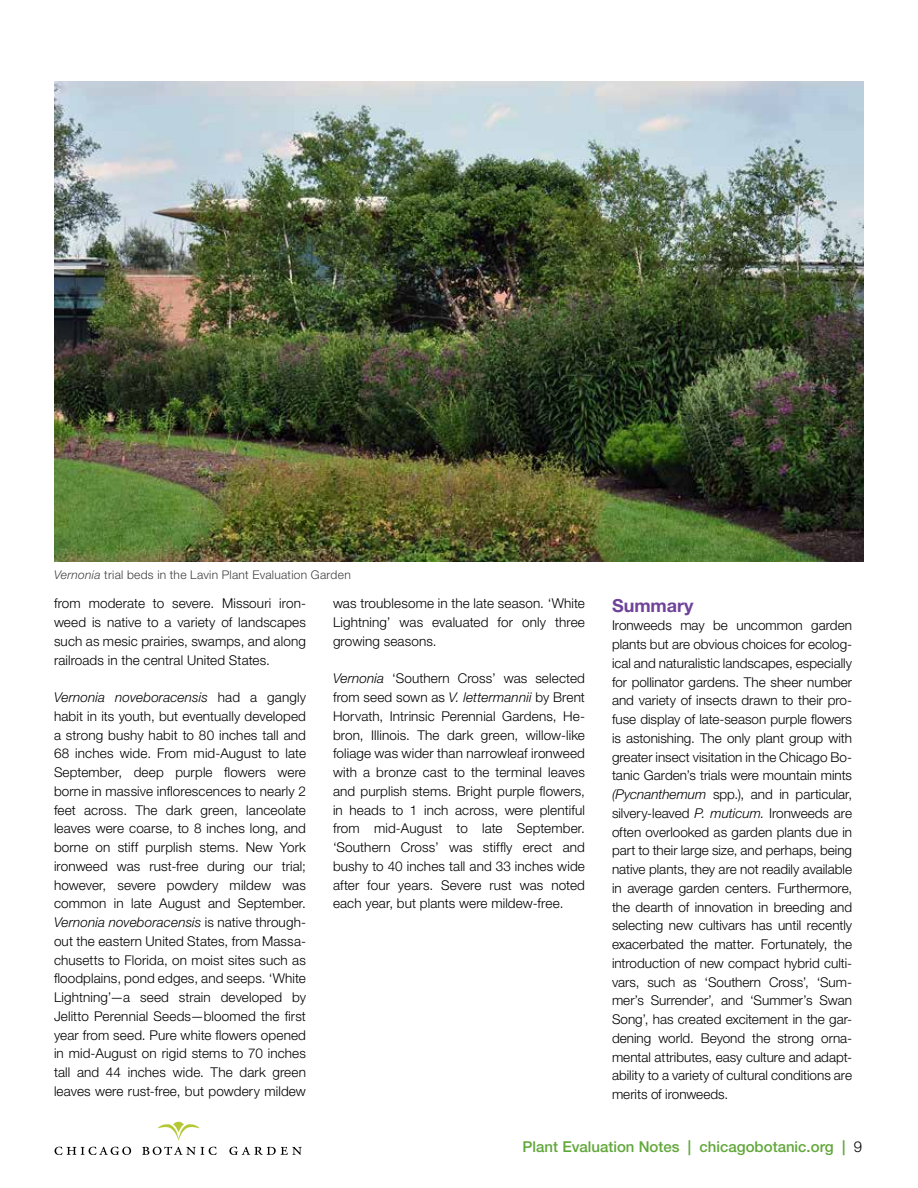
<style>
.page{position:relative;width:918px;height:1188px;background:#fff}
.page>*{position:absolute;margin:0;border:0;box-sizing:border-box;transform-origin:0 0}
.t1{font:700 18px "Helvetica Neue LT Std";color:#6f439a}
.t2{font:500 15px "Helvetica Neue LT Std";color:#61a73a}
.t3{font:300 13.5px/18.8px "Helvetica Neue LT Std";letter-spacing:.01em;color:#000;text-align:justify}
.t4{font:300 12px "Helvetica Neue LT Std";letter-spacing:.025em;color:#404042}
.s1{font-style:italic}
.s2{font-weight:300;color:#000}
</style>
<div class="page">
<svg style="left:55px;top:1147px;width:76px;height:8px"></svg>
<svg style="left:142px;top:1147px;width:75px;height:8px"></svg>
<svg style="left:229px;top:1147px;width:73px;height:8px"></svg>
<svg style="left:157px;top:1122px;width:43px;height:19px"></svg>
<img style="left:54px;top:81px;width:810px;height:481px">
<p class="t4" style="left:54px;top:567px;width:298px"><span class="s1">Vernonia</span> trial beds in the Lavin Plant Evaluation Garden</p>
<p class="t3" style="left:54px;top:594px;width:254px">from moderate to severe. Missouri iron&shy;weed is native to a variety of landscapes such as mesic prairies, swamps, and along railroads in the central United States.</p>
<p class="t3" style="left:54px;top:688px;width:254px"><span class="s1">Vernonia noveboracensis</span> had a gangly habit in its youth, but eventually developed a strong bushy habit to 80 inches tall and 68 inches wide. From mid-August to late September, deep purple flowers were borne in massive inflorescences to nearly 2 feet across. The dark green, lanceolate leaves were coarse, to 8 inches long, and borne on stiff purplish stems. New York ironweed was rust-free during our trial; however, severe powdery mildew was common in late August and September.<br><span class="s1">Vernonia noveboracensis</span> is native through&shy;out the eastern United States, from Massa&shy;chusetts to Florida, on moist sites such as floodplains, pond edges, and seeps. ‘White Lightning’—a seed strain developed by Jelitto Perennial Seeds—bloomed the first year from seed. Pure white flowers opened in mid-August on rigid stems to 70 inches tall and 44 inches wide. The dark green leaves were rust-free, but powdery mildew</p>
<p class="t3" style="left:333px;top:594px;width:253px">was troublesome in the late season. ‘White Lightning’ was evaluated for only three growing seasons.</p>
<p class="t3" style="left:333px;top:669px;width:254px"><span class="s1">Vernonia</span> ‘Southern Cross’ was selected from seed sown as <span class="s1">V. lettermannii</span> by Brent Horvath, Intrinsic Perennial Gardens, He&shy;bron, Illinois. The dark green, willow-like foliage was wider than narrowleaf ironweed with a bronze cast to the terminal leaves and purplish stems. Bright purple flowers, in heads to 1 inch across, were plentiful from mid-August to late September. ‘Southern Cross’ was stiffly erect and bushy to 40 inches tall and 33 inches wide after four years. Severe rust was noted each year, but plants were mildew-free.</p>
<h1 class="t1" style="left:612px;top:594px;width:83px">Summary</h1>
<p class="t3" style="left:612px;top:616px;width:242px">Ironweeds may be uncommon garden plants but are obvious choices for ecolog&shy;ical and naturalistic landscapes, especially for pollinator gardens. The sheer number and variety of insects drawn to their pro&shy;fuse display of late-season purple flowers is astonishing. The only plant group with greater insect visitation in the Chicago Bo&shy;tanic Garden’s trials were mountain mints <span class="s1">(Pycnanthemum</span> spp.), and in particular, silvery-leaved <span class="s1">P. muticum.</span> Ironweeds are often overlooked as garden plants due in part to their large size, and perhaps, being native plants, they are not readily available in average garden centers. Furthermore, the dearth of innovation in breeding and selecting new cultivars has until recently exacerbated the matter. Fortunately, the introduction of new compact hybrid culti&shy;vars, such as ‘Southern Cross’, ‘Sum&shy;mer’s Surrender’, and ‘Summer’s Swan Song’, has created excitement in the gar&shy;dening world. Beyond the strong orna&shy;mental attributes, easy culture and adapt&shy;ability to a variety of cultural conditions are merits of ironweeds.</p>
<p class="t2" style="left:523px;top:1138px;width:341px">Plant Evaluation Notes | chicagobotanic.org | <span class="s2">9</span></p>
</div>
